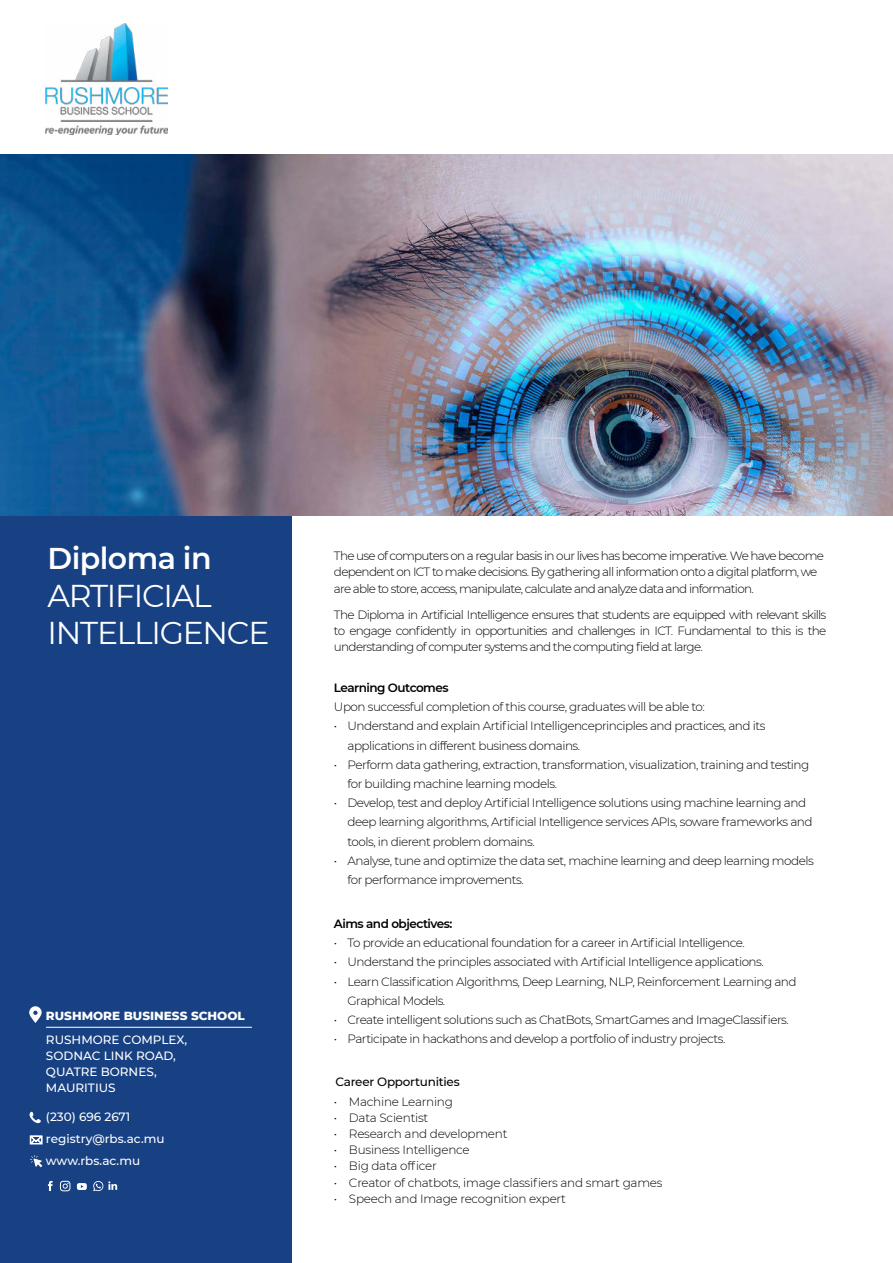
<style>
.page{position:relative;width:893px;height:1263px;background:#fff}
.page>*{position:absolute;margin:0;border:0;box-sizing:border-box;transform-origin:0 0}
.t1{font:31.5px/37.5px "Montserrat";letter-spacing:-.04em;color:#fff}
.t2{font:600 30px "Montserrat";letter-spacing:-.02em;color:#fff}
.t3{font:300 12px/19.2px "Montserrat";letter-spacing:-.04em;color:#000}
.t4{font:300 12px/16.2px "Montserrat";letter-spacing:-.06em;color:#000}
.t5{font:300 12px "Montserrat";letter-spacing:-.02em;color:#000}
.t6{font:500 12px/16.2px "Montserrat";color:#fff}
.t7{font:600 12px "Montserrat";letter-spacing:-.04em;color:#000}
.t8{font:800 12px "Montserrat";color:#fff}
.t9{font:500 12px "Montserrat";letter-spacing:-.02em;color:#000}
</style>
<div class="page">
<div style="left:0;top:443px;width:292px;height:820px;background:#184183"></div>
<hr style="left:46px;top:1027px;width:206px;height:1px;background:#fff">
<svg style="left:29px;top:1006px;width:13px;height:17px"></svg>
<svg style="left:77px;top:1183px;width:10px;height:7px"></svg>
<svg style="left:48px;top:1181px;width:5px;height:10px"></svg>
<svg style="left:60px;top:1181px;width:10px;height:10px"></svg>
<svg style="left:93px;top:1181px;width:24px;height:10px"></svg>
<svg style="left:30px;top:1112px;width:11px;height:11px"></svg>
<svg style="left:30px;top:1135px;width:13px;height:10px"></svg>
<svg style="left:30px;top:1155px;width:12px;height:12px"></svg>
<img style="left:0;top:155px;width:893px;height:360px">
<img style="left:45px;top:23px;width:123px;height:111px">
<h2 class="t2" style="left:48px;top:546px;width:165px">Diploma in</h2>
<h1 class="t1" style="left:48px;top:577px;width:223px">ARTIFICIAL<br>INTELLIGENCE</h1>
<p class="t8" style="left:46px;top:1011px;width:200px">RUSHMORE BUSINESS SCHOOL</p>
<p class="t6" style="left:46px;top:1032px;width:143px">RUSHMORE COMPLEX,<br>SODNAC LINK ROAD,<br>QUATRE BORNES,<br>MAURITIUS</p>
<p class="t6" style="left:46px;top:1106px;width:120px;line-height:22.2px">(230) 696 2671 registry@rbs.ac.mu www.rbs.ac.mu</p>
<p class="t4" style="left:334px;top:549px;width:491px">The use of computers on a regular basis in our lives has become imperative. We have become dependent on ICT to make decisions. By gathering all information onto a digital platform, we are able to store, access, manipulate, calculate and analyze data and information.</p>
<p class="t3" style="left:334px;top:608px;width:494px;line-height:16.2px;text-align:justify">The Diploma in Artificial Intelligence ensures that students are equipped with relevant skills to engage confidently in opportunities and challenges in ICT. Fundamental to this is the understanding of computer systems and the computing field at large.</p>
<p class="t7" style="left:334px;top:683px;width:116px">Learning Outcomes</p>
<p class="t3" style="left:334px;top:698px;width:372px">Upon successful completion of this course, graduates will be able to:</p>
<p class="t3" style="left:347px;top:716px;width:419px;text-indent:-14px">• Understand and explain Artificial Intelligenceprinciples and practices, and its applications in different business domains.</p>
<p class="t3" style="left:347px;top:756px;width:463px;text-indent:-14px">• Perform data gathering, extraction, transformation, visualization, training and testing for building machine learning models.</p>
<p class="t3" style="left:347px;top:793px;width:467px;text-indent:-14px">• Develop, test and deploy Artificial Intelligence solutions using machine learning and deep learning algorithms, Artificial Intelligence services APIs, soware frameworks and tools, in dierent problem domains.</p>
<p class="t3" style="left:347px;top:852px;width:468px;text-indent:-14px">• Analyse, tune and optimize the data set, machine learning and deep learning models for performance improvements.</p>
<p class="t7" style="left:334px;top:919px;width:120px">Aims and objectives:</p>
<p class="t3" style="left:334px;top:933px;width:412px">• To provide an educational foundation for a career in Artificial Intelligence.</p>
<p class="t3" style="left:334px;top:952px;width:431px">• Understand the principles associated with Artificial Intelligence applications.</p>
<p class="t3" style="left:347px;top:971px;width:451px;text-indent:-14px">• Learn Classification Algorithms, Deep Learning, NLP, Reinforcement Learning and<br>Graphical Models.</p>
<p class="t3" style="left:334px;top:1010px;width:456px">• Create intelligent solutions such as ChatBots, SmartGames and ImageClassifiers.</p>
<p class="t3" style="left:334px;top:1030px;width:393px">• Participate in hackathons and develop a portfolio of industry projects.</p>
<p class="t9" style="left:335px;top:1076px;width:126px">Career Opportunities</p>
<p class="t5" style="left:334px;top:1097px;width:120px">• Machine Learning</p>
<p class="t5" style="left:334px;top:1113px;width:96px">• Data Scientist</p>
<p class="t5" style="left:334px;top:1125px;width:175px">• Research and development</p>
<p class="t5" style="left:334px;top:1145px;width:137px">• Business Intelligence</p>
<p class="t5" style="left:334px;top:1158px;width:104px">• Big data officer</p>
<p class="t5" style="left:334px;top:1174px;width:330px">• Creator of chatbots, image classifiers and smart games</p>
<p class="t5" style="left:334px;top:1194px;width:234px">• Speech and Image recognition expert</p>
</div>
